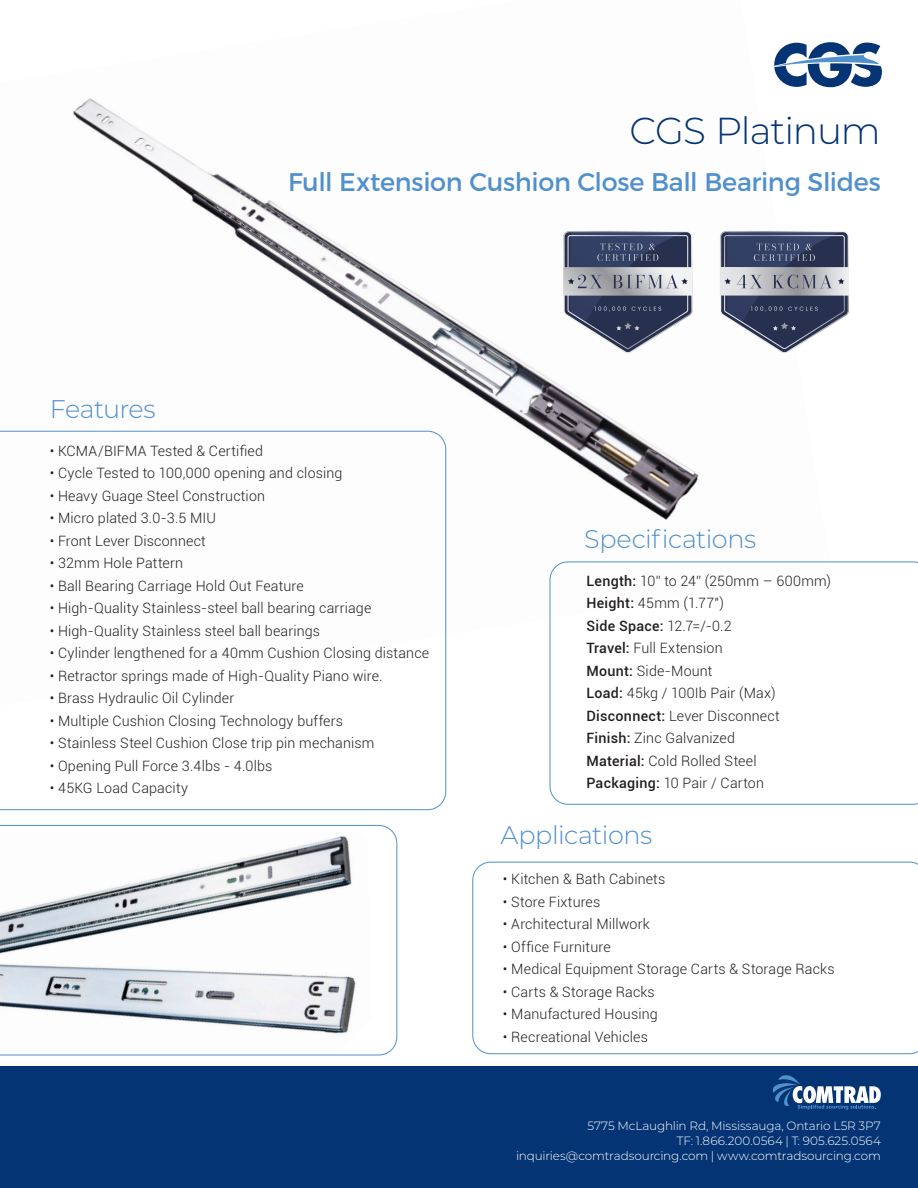
<style>
.page{position:relative;width:918px;height:1188px;background:#fff}
.page>*{position:absolute;margin:0;border:0;box-sizing:border-box;transform-origin:0 0}
.Front_PG_-_Head_1{font:300 37.5px "Montserrat";letter-spacing:-.03em;color:#053474}
.Front_PG_-_Head_2{font:25.5px "Montserrat";letter-spacing:-.015em;color:#5090cc}
.Front_PG_-_Frame_Head{font:300 25.5px "Montserrat";letter-spacing:-.02em;color:#5090cc}
.Body_text{font:300 14.25px "Roboto";letter-spacing:.01em;color:#231f20}
.Body_text-2{font:500 14.25px "Roboto";letter-spacing:.02em;color:#231f20}
.t1{font:300 12px/15px "Montserrat";letter-spacing:-.01em;color:#fff;text-align:right}
.s1{font-weight:500}
.s2{font-weight:300}
</style>
<div class="page">
<div style="left:0;top:1066px;width:918px;height:122px;background:#053474"></div>
<svg style="left:772px;top:1075px;width:109px;height:35px"></svg>
<img style="left:0;top:87px;width:832px;height:619px">
<svg style="left:550px;top:562px;width:368px;height:243px"></svg>
<svg style="left:0;top:825px;width:397px;height:230px"></svg>
<svg style="left:0;top:431px;width:446px;height:379px"></svg>
<svg style="left:473px;top:862px;width:445px;height:192px"></svg>
<svg style="left:774px;top:42px;width:108px;height:45px"></svg>
<svg style="left:563px;top:230px;width:130px;height:125px"></svg>
<svg style="left:719px;top:230px;width:130px;height:125px"></svg>
<p class="Front_PG_-_Head_1" style="left:629px;top:106px;width:253px">CGS Platinum</p>
<p class="Front_PG_-_Frame_Head" style="left:50px;top:392px;width:108px">Features</p>
<p class="Front_PG_-_Head_2" style="left:288px;top:166px;width:594px">Full Extension Cushion Close Ball Bearing Slides</p>
<p class="Body_text" style="left:50px;top:441px;width:215px">• KCMA/BIFMA Tested &amp; Certified</p>
<p class="Body_text" style="left:50px;top:463px;width:294px">• Cycle Tested to 100,000 opening and closing</p>
<p class="Body_text" style="left:50px;top:486px;width:217px">• Heavy Guage Steel Construction</p>
<p class="Body_text" style="left:50px;top:508px;width:168px">• Micro plated 3.0-3.5 MIU</p>
<p class="Body_text" style="left:50px;top:531px;width:158px">• Front Lever Disconnect</p>
<p class="Body_text" style="left:50px;top:553px;width:135px">• 32mm Hole Pattern</p>
<p class="Body_text" style="left:50px;top:576px;width:256px">• Ball Bearing Carriage Hold Out Feature</p>
<p class="Body_text" style="left:50px;top:598px;width:323px">• High-Quality Stainless-steel ball bearing carriage</p>
<p class="Body_text" style="left:50px;top:621px;width:272px">• High-Quality Stainless steel ball bearings</p>
<p class="Body_text" style="left:50px;top:643px;width:381px">• Cylinder lengthened for a 40mm Cushion Closing distance</p>
<p class="Body_text" style="left:50px;top:666px;width:334px">• Retractor springs made of High-Quality Piano wire.</p>
<p class="Body_text" style="left:50px;top:688px;width:186px">• Brass Hydraulic Oil Cylinder</p>
<p class="Body_text" style="left:50px;top:711px;width:295px">• Multiple Cushion Closing Technology buffers</p>
<p class="Body_text" style="left:50px;top:733px;width:326px">• Stainless Steel Cushion Close trip pin mechanism</p>
<p class="Body_text" style="left:50px;top:756px;width:224px">• Opening Pull Force 3.4lbs - 4.0lbs</p>
<p class="Body_text" style="left:50px;top:778px;width:140px">• 45KG Load Capacity</p>
<p class="Front_PG_-_Frame_Head" style="left:584px;top:522px;width:174px">Specifications</p>
<p class="Body_text" style="left:586px;top:571px;width:246px"><span class="s1">Length:</span> 10” to 24” (250mm – 600mm)</p>
<p class="Body_text" style="left:586px;top:593px;width:139px"><span class="s1">Height:</span> 45mm (1.77")</p>
<p class="Body_text-2" style="left:586px;top:616px;width:147px">Side Space: <span class="s2">12.7=/-0.2</span></p>
<p class="Body_text" style="left:586px;top:638px;width:138px"><span class="s1">Travel:</span> Full Extension</p>
<p class="Body_text" style="left:586px;top:661px;width:128px"><span class="s1">Mount:</span> Side-Mount</p>
<p class="Body_text" style="left:586px;top:683px;width:191px"><span class="s1">Load:</span> 45kg / 100Ib Pair (Max)</p>
<p class="Body_text" style="left:586px;top:706px;width:195px"><span class="s1">Disconnect:</span> Lever Disconnect</p>
<p class="Body_text" style="left:586px;top:728px;width:150px"><span class="s1">Finish:</span> Zinc Galvanized</p>
<p class="Body_text" style="left:586px;top:751px;width:172px"><span class="s1">Material:</span> Cold Rolled Steel</p>
<p class="Body_text" style="left:586px;top:773px;width:179px"><span class="s1">Packaging:</span> 10 Pair / Carton</p>
<p class="Front_PG_-_Frame_Head" style="left:501px;top:818px;width:153px">Applications</p>
<p class="Body_text" style="left:503px;top:869px;width:164px">• Kitchen &amp; Bath Cabinets</p>
<p class="Body_text" style="left:503px;top:892px;width:99px">• Store Fixtures</p>
<p class="Body_text" style="left:503px;top:914px;width:148px">• Architectural Millwork</p>
<p class="Body_text" style="left:503px;top:937px;width:109px">• Office Furniture</p>
<p class="Body_text" style="left:503px;top:959px;width:333px">• Medical Equipment Storage Carts &amp; Storage Racks</p>
<p class="Body_text" style="left:503px;top:982px;width:154px">• Carts &amp; Storage Racks</p>
<p class="Body_text" style="left:503px;top:1004px;width:156px">• Manufactured Housing</p>
<p class="Body_text" style="left:503px;top:1027px;width:147px">• Recreational Vehicles</p>
<p class="t1" style="left:516px;top:1118px;width:366px">5775 McLaughlin Rd, Mississauga, Ontario L5R 3P7<br>TF: 1.866.200.0564 | T: 905.625.0564 inquiries@comtradsourcing.com | www.comtradsourcing.com</p>
</div>
